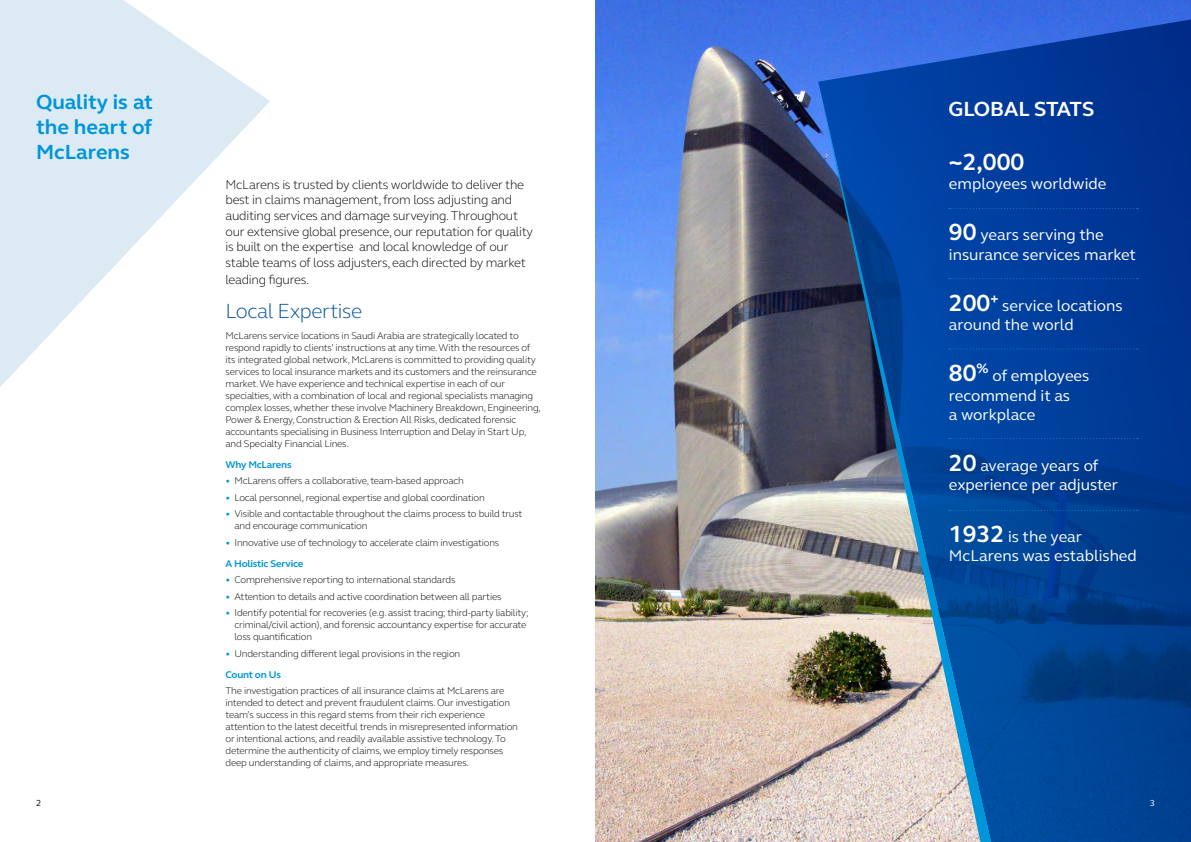
<style>
.page{position:relative;width:1191px;height:842px;background:#fff}
.page>*{position:absolute;margin:0;border:0;box-sizing:border-box;transform-origin:0 0}
.t1{font:700 24px "FS Elliot";color:#fff}
.t2{font:700 21px/25.2px "FS Elliot";color:#0095da;text-align:justify}
.t3{font:300 21px "FS Elliot";letter-spacing:-.02em;color:#004f9d}
.t4{font:700 21px "FS Elliot";color:#fff}
.t5{font:16px/19.2px "FS Elliot";color:#fff}
.t6{font:300 13px/15.6px "FS Elliot";letter-spacing:-.02em;color:#000}
.t7{font:300 10px/12px "FS Elliot";letter-spacing:-.02em;color:#000}
.t8{font:700 10px "FS Elliot";letter-spacing:-.02em;color:#0095da}
.t9{font:9px "FS Elliot";color:#000}
.t10{font:9px "FS Elliot";color:#fff}
.s1{color:#0095da}
.s2{font-weight:700;color:#0095da}
.s3{font-weight:700;font-size:24px}
</style>
<div class="page">
<img style="left:595px;top:0;width:596px;height:842px">
<svg style="left:818px;top:18px;width:373px;height:824px;background:#044099"></svg>
<img style="left:818px;top:82px;width:173px;height:760px">
<svg style="left:949px;top:208px;width:188px;height:1px"></svg>
<svg style="left:949px;top:278px;width:188px;height:1px"></svg>
<svg style="left:949px;top:349px;width:188px;height:1px"></svg>
<svg style="left:949px;top:438px;width:188px;height:1px"></svg>
<svg style="left:949px;top:510px;width:188px;height:1px"></svg>
<svg style="left:0;top:0;width:270px;height:387px;fill:#dcebf3"></svg>
<h2 class="t2" style="left:36px;top:89px;width:118px">Quality is at the heart of McLarens</h2>
<p class="t6" style="left:225px;top:176px;width:309px">McLarens is trusted by clients worldwide to deliver the best in claims management, from loss adjusting and auditing services and damage surveying. Throughout our extensive global presence, our reputation for quality is built on the expertise and local knowledge of our stable teams of loss adjusters, each directed by market</p>
<h3 class="t6" style="left:225px;top:271px;width:85px">leading figures.</h3>
<h2 class="t3" style="left:225px;top:296px;width:138px">Local Expertise</h2>
<p class="t7" style="left:225px;top:329px;width:317px">McLarens service locations in Saudi Arabia are strategically located to respond rapidly to clients’ instructions at any time. With the resources of its integrated global network, McLarens is committed to providing quality services to local insurance markets and its customers and the reinsurance market. We have experience and technical expertise in each of our specialties, with a combination of local and regional specialists managing complex losses, whether these involve Machinery Breakdown, Engineering, Power &amp; Energy, Construction &amp; Erection All Risks, dedicated forensic accountants specialising in Business Interruption and Delay in Start Up, and Specialty Financial Lines.</p>
<p class="t8" style="left:225px;top:457px;width:68px">Why McLarens</p>
<p class="t7" style="left:225px;top:474px;width:240px"><span class="s1">•</span> McLarens offers a collaborative, team-based approach</p>
<p class="t7" style="left:225px;top:491px;width:261px"><span class="s1">•</span> Local personnel, regional expertise and global coordination</p>
<p class="t7" style="left:234px;top:507px;width:289px;text-indent:-9px"><span class="s1">•</span> Visible and contactable throughout the claims process to build trust and encourage communication</p>
<p class="t7" style="left:225px;top:531px;width:275px;line-height:21px"><span class="s1">•</span> Innovative use of technology to accelerate claim investigations<br><span class="s2">A Holistic Service</span></p>
<p class="t7" style="left:225px;top:573px;width:231px"><span class="s1">•</span> Comprehensive reporting to international standards</p>
<p class="t7" style="left:225px;top:590px;width:277px"><span class="s1">•</span> Attention to details and active coordination between all parties</p>
<p class="t7" style="left:234px;top:606px;width:295px;text-indent:-9px"><span class="s1">•</span> Identify potential for recoveries (e.g. assist tracing; third-party liability; criminal/civil action), and forensic accountancy expertise for accurate loss quantification</p>
<p class="t7" style="left:225px;top:642px;width:236px;line-height:21px"><span class="s1">•</span> Understanding different legal provisions in the region<br><span class="s2">Count on Us</span></p>
<p class="t7" style="left:225px;top:684px;width:294px">The investigation practices of all insurance claims at McLarens are intended to detect and prevent fraudulent claims. Our investigation team’s success in this regard stems from their rich experience attention to the latest deceitful trends in misrepresented information or intentional actions, and readily available assistive technology. To determine the authenticity of claims, we employ timely responses deep understanding of claims, and appropriate measures.</p>
<h2 class="t4" style="left:948px;top:95px;width:147px">GLOBAL STATS</h2>
<h1 class="t1" style="left:949px;top:146px;width:77px">~2,000</h1>
<h3 class="t5" style="left:949px;top:174px;width:159px">employees worldwide</h3>
<h3 class="t5" style="left:949px;top:225px;width:189px"><span class="s3">90</span> years serving the insurance services market</h3>
<h1 class="t1" style="left:949px;top:287px;width:51px">200<sup>+</sup></h1>
<h3 class="t5" style="left:949px;top:295px;width:175px;text-indent:53px">service locations around the world</h3>
<h1 class="t1" style="left:949px;top:357px;width:41px">80<sup>%</sup></h1>
<h3 class="t5" style="left:949px;top:366px;width:142px;text-indent:44px">of employees recommend it as<br>a workplace</h3>
<h3 class="t5" style="left:949px;top:456px;width:170px"><span class="s3">20</span> average years of experience per adjuster</h3>
<h3 class="t5" style="left:949px;top:526px;width:189px"><span class="s3">1932</span> is the year<br>McLarens was established</h3>
<p class="t9" style="left:36px;top:797px;width:7px">2</p>
<p class="t10" style="left:1149px;top:797px;width:7px">3</p>
</div>
